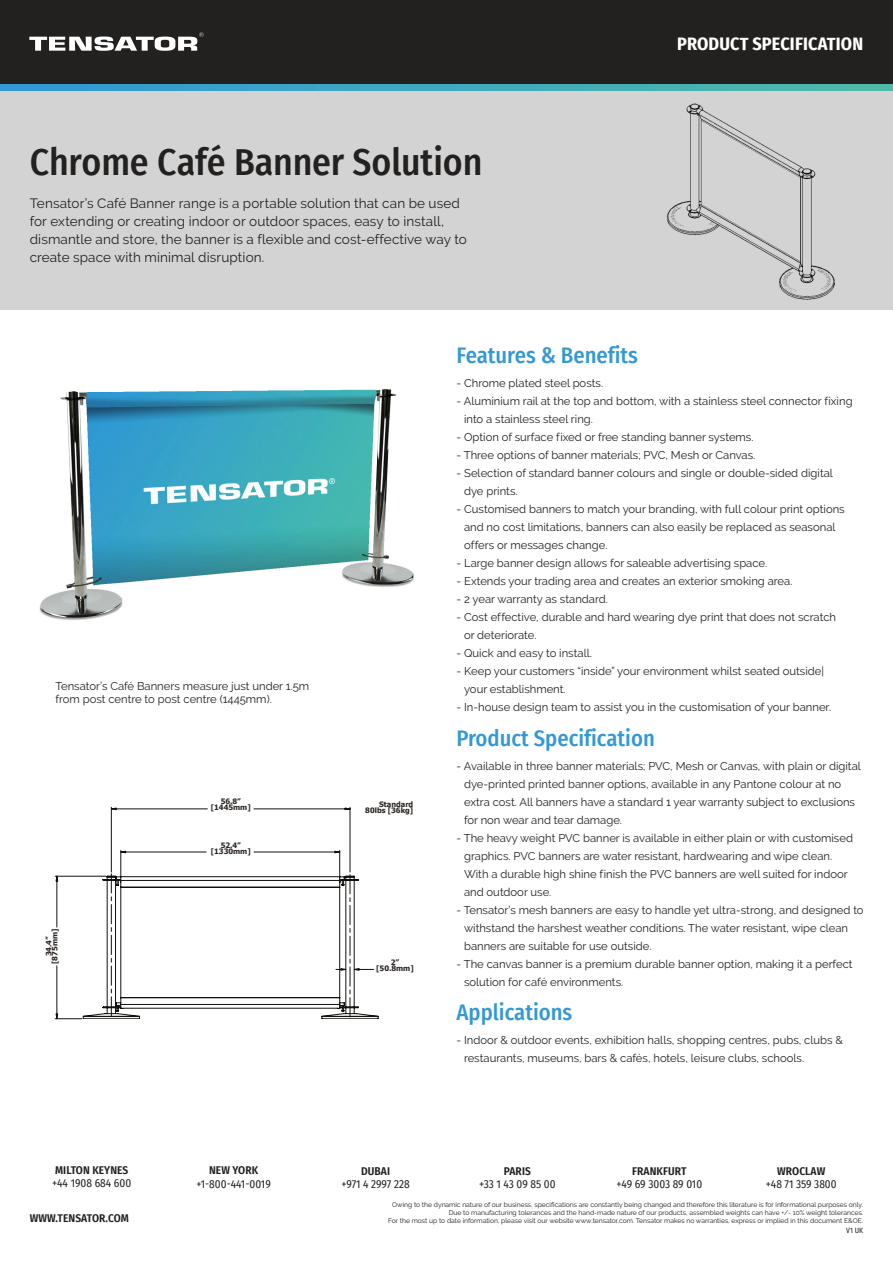
<style>
.page{position:relative;width:893px;height:1263px;background:#fff}
.page>*{position:absolute;margin:0;border:0;box-sizing:border-box;transform-origin:0 0}
.t1{font:500 37.5px "Fira Sans Condensed";letter-spacing:-.005em;color:#23211f}
.t2{font:500 22.5px "Fira Sans Condensed";color:#3398d4}
.t3{font:700 18px "Fira Sans Condensed";letter-spacing:.01em;color:#fff}
.t4{font:13.5px/18px "Raleway";letter-spacing:.01em;color:#23211f}
.t5{font:11.25px/18px "Raleway";color:#23211f}
.t6{font:11.25px "Fira Sans Condensed";color:#23211f}
.t7{font:600 11.25px "Fira Sans Condensed";letter-spacing:.01em;color:#23211f}
.t8{font:700 7.5px/6px "Tahoma";color:#2b2523;text-align:center}
.t9{font:7.5px "Fira Sans Condensed";color:#23211f}
.t10{font:6.75px/8.1px "Raleway";color:#1d1d1b;text-align:right}
</style>
<div class="page">
<div style="left:0;top:0;width:893px;height:87px;background:#23211f"></div>
<svg style="left:0;top:85px;width:893px;height:6px;background:#3fa8be"></svg>
<div style="left:0;top:91px;width:893px;height:219px;background:#d4d3d3"></div>
<svg style="left:29px;top:32px;width:175px;height:19px"></svg>
<img style="left:666px;top:103px;width:169px;height:197px">
<svg style="left:54px;top:806px;width:325px;height:214px"></svg>
<img style="left:39px;top:388px;width:375px;height:232px">
<h1 class="t1" style="left:30px;top:132px;width:454px">Chrome Café Banner Solution</h1>
<p class="t4" style="left:30px;top:194px;width:439px">Tensator’s Café Banner range is a portable solution that can be used for extending or creating indoor or outdoor spaces, easy to install, dismantle and store, the banner is a flexible and cost-effective way to create space with minimal disruption.</p>
<h3 class="t3" style="left:677px;top:29px;width:188px">PRODUCT SPECIFICATION</h3>
<p class="t5" style="left:56px;top:679px;width:255px;line-height:13.5px">Tensator’s Café Banners measure just under 1.5m from post centre to post centre (1445mm).</p>
<p class="t8" style="left:211px;top:799px;width:41px">56.8” [1445mm]</p>
<p class="t8" style="left:46px;top:964px;width:37px;rotate:-90deg">34.4” [875mm]</p>
<p class="t8" style="left:211px;top:843px;width:41px">52.4” [1330mm]</p>
<p class="t8" style="left:365px;top:801px;width:49px;text-align:right">Standard<br>80lbs [36kg]</p>
<p class="t8" style="left:376px;top:959px;width:39px">2” [50.8mm]</p>
<h2 class="t2" style="left:457px;top:337px;width:183px">Features &amp; Benefits</h2>
<p class="t5" style="left:457px;top:374px;width:148px">- Chrome plated steel posts.</p>
<p class="t5" style="left:464px;top:392px;width:390px;text-indent:-8px">- Aluminium rail at the top and bottom, with a stainless steel connector fixing into a stainless steel ring.</p>
<p class="t5" style="left:457px;top:428px;width:298px">- Option of surface fixed or free standing banner systems.</p>
<p class="t5" style="left:457px;top:446px;width:300px">- Three options of banner materials; PVC, Mesh or Canvas.</p>
<p class="t5" style="left:464px;top:464px;width:370px;text-indent:-8px">- Selection of standard banner colours and single or double-sided digital dye prints.</p>
<p class="t5" style="left:464px;top:500px;width:382px;text-indent:-8px">- Customised banners to match your branding, with full colour print options and no cost limitations, banners can also easily be replaced as seasonal offers or messages change.</p>
<p class="t5" style="left:457px;top:554px;width:312px">- Large banner design allows for saleable advertising space.</p>
<p class="t5" style="left:457px;top:572px;width:337px">- Extends your trading area and creates an exterior smoking area.</p>
<p class="t5" style="left:457px;top:590px;width:153px">- 2 year warranty as standard.</p>
<p class="t5" style="left:464px;top:608px;width:373px;text-indent:-8px">- Cost effective, durable and hard wearing dye print that does not scratch or deteriorate.</p>
<p class="t5" style="left:457px;top:644px;width:137px">- Quick and easy to install.</p>
<p class="t5" style="left:464px;top:662px;width:362px;text-indent:-8px">- Keep your customers “inside” your environment whilst seated outside| your establishment.</p>
<p class="t5" style="left:457px;top:698px;width:376px">- In-house design team to assist you in the customisation of your banner.</p>
<h2 class="t2" style="left:457px;top:720px;width:200px">Product Specification</h2>
<p class="t5" style="left:464px;top:757px;width:398px;text-indent:-8px">- Available in three banner materials; PVC, Mesh or Canvas, with plain or digital dye-printed printed banner options, available in any Pantone colour at no extra cost. All banners have a standard 1 year warranty subject to exclusions for non wear and tear damage.</p>
<p class="t5" style="left:464px;top:829px;width:390px;text-indent:-8px">- The heavy weight PVC banner is available in either plain or with customised graphics. PVC banners are water resistant, hardwearing and wipe clean.<br>With a durable high shine finish the PVC banners are well suited for indoor and outdoor use.</p>
<p class="t5" style="left:464px;top:901px;width:401px;text-indent:-8px">- Tensator’s mesh banners are easy to handle yet ultra-strong, and designed to withstand the harshest weather conditions. The water resistant, wipe clean banners are suitable for use outside.</p>
<p class="t5" style="left:464px;top:955px;width:390px;text-indent:-8px">- The canvas banner is a premium durable banner option, making it a perfect solution for café environments.</p>
<h2 class="t2" style="left:457px;top:994px;width:117px">Applications</h2>
<p class="t5" style="left:464px;top:1031px;width:380px;text-indent:-8px">- Indoor &amp; outdoor events, exhibition halls, shopping centres, pubs, clubs &amp; restaurants, museums, bars &amp; cafés, hotels, leisure clubs, schools.</p>
<p class="t8" style="left:476px;top:964px;width:37px;line-height:7.1px;rotate:-90deg">34.4” [875mm]</p>
<p class="t7" style="left:55px;top:1160px;width:75px">MILTON KEYNES</p>
<p class="t6" style="left:52px;top:1175px;width:81px">+44 1908 684 600</p>
<p class="t7" style="left:30px;top:1208px;width:101px">WWW.TENSATOR.COM</p>
<p class="t7" style="left:209px;top:1161px;width:51px">NEW YORK</p>
<p class="t6" style="left:196px;top:1175px;width:76px">+1-800-441-0019</p>
<p class="t7" style="left:777px;top:1161px;width:50px">WROCLAW</p>
<p class="t6" style="left:766px;top:1176px;width:72px">+48 71 359 3800</p>
<p class="t10" style="left:388px;top:1200px;width:477px">Owing to the dynamic nature of our business, specifications are constantly being changed and therefore this literature is for informational purposes only.<br>Due to manufacturing tolerances and the hand-made nature of our products, assembled weights can have +/- 10% weight tolerances.<br>For the most up to date information, please visit our website www.tensator.com. Tensator makes no warranties, express or implied in this document E&amp;OE.</p>
<p class="t7" style="left:504px;top:1161px;width:28px">PARIS</p>
<p class="t6" style="left:479px;top:1176px;width:78px">+33 1 43 09 85 00</p>
<p class="t7" style="left:361px;top:1161px;width:31px">DUBAI</p>
<p class="t6" style="left:341px;top:1176px;width:70px">+971 4 2997 228</p>
<p class="t7" style="left:632px;top:1161px;width:56px">FRANKFURT</p>
<p class="t6" style="left:616px;top:1176px;width:87px">+49 69 3003 89 010</p>
<p class="t9" style="left:846px;top:1225px;width:18px">V1 UK</p>
</div>
